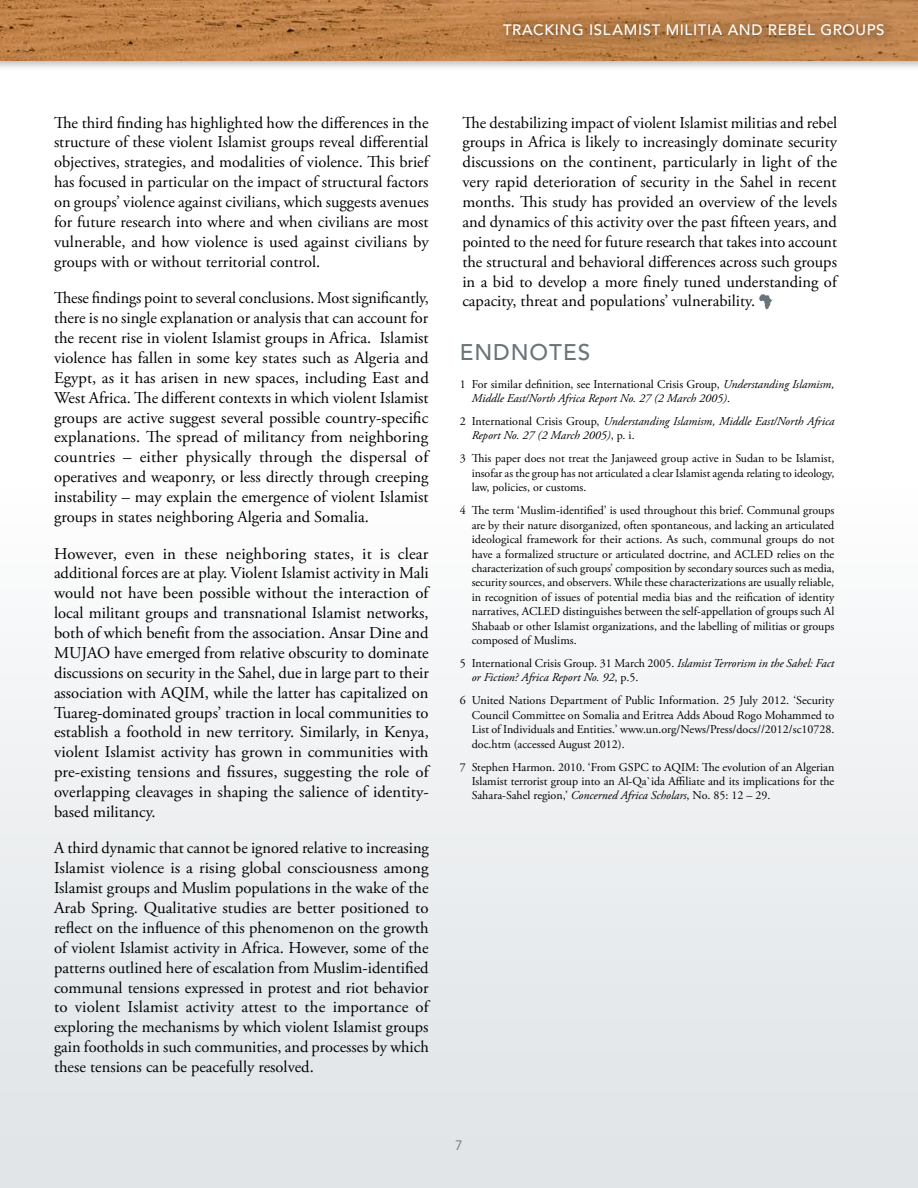
<style>
.page{position:relative;width:918px;height:1188px;background:#fff}
.page>*{position:absolute;margin:0;border:0;box-sizing:border-box;transform-origin:0 0}
.subs{font:500 22.5px "Avenir LT Std";letter-spacing:.04em;color:#6a747b}
.body{font:16.5px/19.8px "Adobe Garamond Pro";color:#000;text-align:justify}
.t1{font:500 15px "Avenir LT Std";letter-spacing:.04em;color:#fff}
.t2{font:13.5px "Avenir LT Std";color:#6a747b}
.endnotes{font:12px/14.4px "Adobe Garamond Pro";color:#000;text-align:justify}
.endnotes-2{font:italic 12px/14.4px "Adobe Garamond Pro";color:#000}
.s1{font-style:normal}
.s2{font-style:italic}
</style>
<div class="page">
<div style="left:0;top:486px;width:918px;height:702px;background:linear-gradient(to bottom,#fdfdfd,#dee3e6)"></div>
<hr style="left:0;top:486px;width:1px;height:702px;background:#e1e5e8">
<div style="left:0;top:0;width:918px;height:72px;background:#000;opacity:.3"></div>
<img style="left:0;top:0;width:918px;height:60px">
<div style="left:493px;top:11px;width:407px;height:41px;background:#000;opacity:.8"></div>
<svg style="left:759px;top:294px;width:13px;height:15px"></svg>
<p class="t1" style="left:503px;top:21px;width:383px">TRACKING ISLAMIST MILITIA AND REBEL GROUPS</p>
<p class="body" style="left:54px;top:113px;width:376px">The third finding has highlighted how the differences in the structure of these violent Islamist groups reveal differential objectives, strategies, and modalities of violence. This brief has focused in particular on the impact of structural factors on groups’ violence against civilians, which suggests avenues for future research into where and when civilians are most vulnerable, and how violence is used against civilians by groups with or without territorial control.</p>
<p class="body" style="left:54px;top:289px;width:376px">These findings point to several conclusions. Most significantly, there is no single explanation or analysis that can account for the recent rise in violent Islamist groups in Africa. Islamist violence has fallen in some key states such as Algeria and Egypt, as it has arisen in new spaces, including East and West Africa. The different contexts in which violent Islamist groups are active suggest several possible country-specific explanations. The spread of militancy from neighboring countries – either physically through the dispersal of operatives and weaponry, or less directly through creeping instability – may explain the emergence of violent Islamist groups in states neighboring Algeria and Somalia.</p>
<p class="body" style="left:54px;top:544px;width:376px">However, even in these neighboring states, it is clear additional forces are at play. Violent Islamist activity in Mali would not have been possible without the interaction of local militant groups and transnational Islamist networks, both of which benefit from the association. Ansar Dine and MUJAO have emerged from relative obscurity to dominate discussions on security in the Sahel, due in large part to their association with AQIM, while the latter has capitalized on Tuareg-dominated groups’ traction in local communities to establish a foothold in new territory. Similarly, in Kenya, violent Islamist activity has grown in communities with pre-existing tensions and fissures, suggesting the role of overlapping cleavages in shaping the salience of identity&shy;based militancy.</p>
<p class="body" style="left:54px;top:839px;width:376px">A third dynamic that cannot be ignored relative to increasing Islamist violence is a rising global consciousness among Islamist groups and Muslim populations in the wake of the Arab Spring. Qualitative studies are better positioned to reflect on the influence of this phenomenon on the growth of violent Islamist activity in Africa. However, some of the patterns outlined here of escalation from Muslim-identified communal tensions expressed in protest and riot behavior to violent Islamist activity attest to the importance of exploring the mechanisms by which violent Islamist groups gain footholds in such communities, and processes by which these tensions can be peacefully resolved.</p>
<p class="body" style="left:462px;top:113px;width:376px">The destabilizing impact of violent Islamist militias and rebel groups in Africa is likely to increasingly dominate security discussions on the continent, particularly in light of the very rapid deterioration of security in the Sahel in recent months. This study has provided an overview of the levels and dynamics of this activity over the past fifteen years, and pointed to the need for future research that takes into account the structural and behavioral differences across such groups in a bid to develop a more finely tuned understanding of capacity, threat and populations’ vulnerability.</p>
<p class="subs" style="left:460px;top:339px;width:132px">ENDNOTES</p>
<p class="endnotes-2" style="left:472px;top:377px;width:364px;text-indent:-12px"><span class="s1">1 For similar definition, see International Crisis Group,</span> Understanding Islamism,<br>Middle East/North Africa Report No. 27 (2 March 2005)<span class="s1">.</span></p>
<p class="endnotes-2" style="left:472px;top:414px;width:364px;text-indent:-12px"><span class="s1">2 International Crisis Group,</span> Understanding Islamism, Middle East/North Africa<br>Report No. 27 (2 March 2005)<span class="s1">, p. i.</span></p>
<p class="endnotes" style="left:472px;top:452px;width:364px;text-indent:-12px">3 This paper does not treat the Janjaweed group active in Sudan to be Islamist, insofar as the group has not articulated a clear Islamist agenda relating to ideology, law, policies, or customs.</p>
<p class="endnotes" style="left:472px;top:504px;width:364px;text-indent:-12px">4 The term ‘Muslim-identified’ is used throughout this brief. Communal groups are by their nature disorganized, often spontaneous, and lacking an articulated ideological framework for their actions. As such, communal groups do not have a formalized structure or articulated doctrine, and ACLED relies on the characterization of such groups’ composition by secondary sources such as media, security sources, and observers. While these characterizations are usually reliable, in recognition of issues of potential media bias and the reification of identity narratives, ACLED distinguishes between the self-appellation of groups such Al Shabaab or other Islamist organizations, and the labelling of militias or groups composed of Muslims.</p>
<p class="endnotes-2" style="left:472px;top:656px;width:364px;text-indent:-12px"><span class="s1">5 International Crisis Group. 31 March 2005.</span> Islamist Terrorism in the Sahel: Fact or Fiction? Africa Report No. 92<span class="s1">, p.5.</span></p>
<p class="endnotes" style="left:472px;top:694px;width:364px;text-indent:-12px">6 United Nations Department of Public Information. 25 July 2012. ‘Security Council Committee on Somalia and Eritrea Adds Aboud Rogo Mohammed to List of Individuals and Entities.’ www.un.org/News/Press/docs//2012/sc10728. doc.htm (accessed August 2012).</p>
<p class="endnotes" style="left:472px;top:760px;width:364px;text-indent:-12px">7 Stephen Harmon. 2010. ‘From GSPC to AQIM: The evolution of an Algerian Islamist terrorist group into an Al-Qa`ida Affiliate and its implications for the Sahara-Sahel region,’ <span class="s2">Concerned Africa Scholars</span>, No. 85: 12 – 29.</p>
<p class="t2" style="left:455px;top:1137px;width:9px">7</p>
</div>
